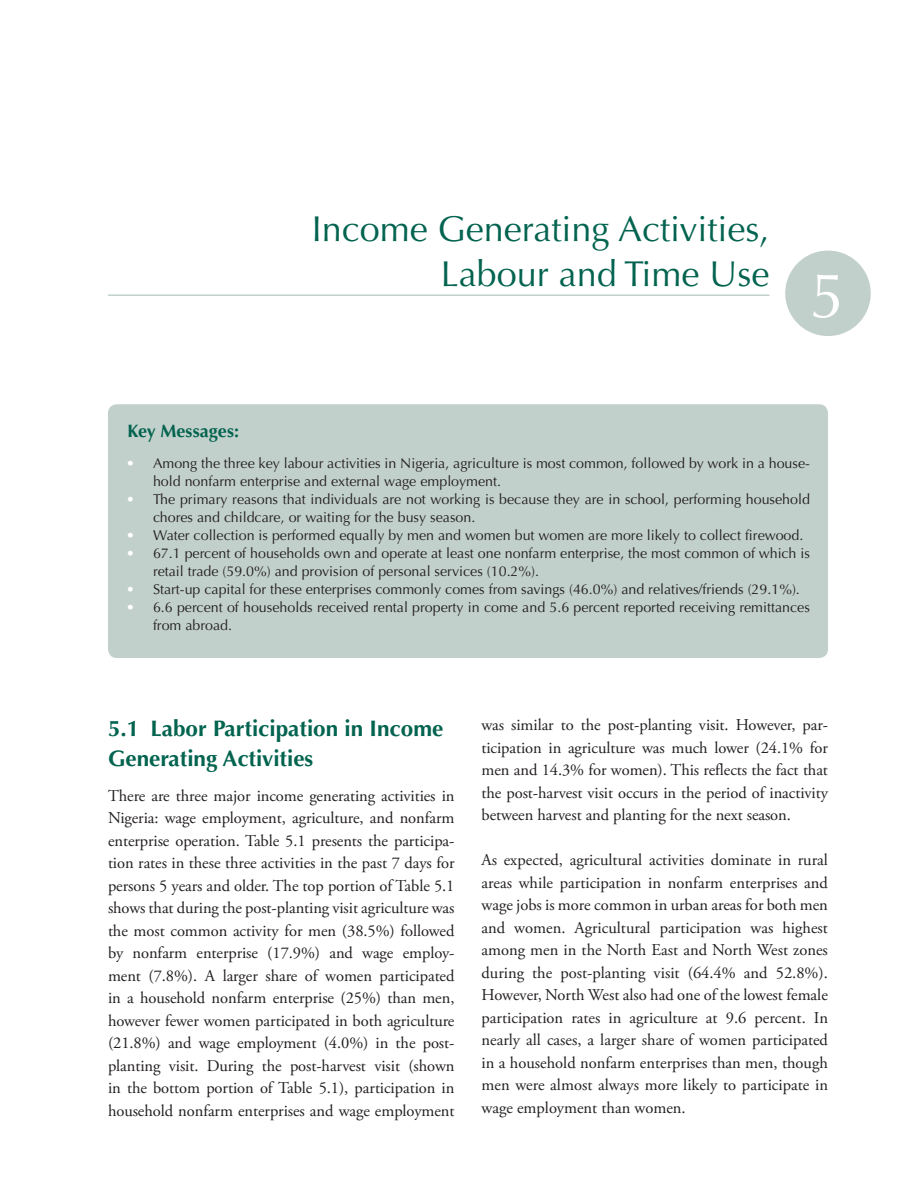
<style>
.page{position:relative;width:918px;height:1188px;background:#fff}
.page>*{position:absolute;margin:0;border:0;box-sizing:border-box;transform-origin:0 0}
.t1{font:63px "Optima LT Std";color:#fff}
.t2{font:36px/45px "Optima LT Std";color:#02634f;text-align:right}
.t3{font:700 22.5px/30px "Optima LT Std";color:#02634f}
.t4{font:700 18px "Optima LT Std";letter-spacing:.005em;color:#02634f}
.t5{font:16.5px/22.5px "Adobe Garamond Pro";letter-spacing:-.005em;color:#231f20;text-align:justify}
.t6{font:14.25px/18px "Optima LT Std";color:#231f20}
.s1{color:#fff}
</style>
<div class="page">
<div style="left:785px;top:251px;width:86px;height:85px;background:#c2d0cb;border-radius:50%"></div>
<div style="left:108px;top:404px;width:720px;height:254px;background:#c2d0cb;border-radius:9px"></div>
<hr style="left:108px;top:294px;width:662px;height:2px;background:#c2d0cb">
<h2 class="t2" style="left:312px;top:207px;width:459px">Income Generating Activities,<br>Labour and Time Use</h2>
<h1 class="t1" style="left:810px;top:259px;width:37px">5</h1>
<p class="t4" style="left:128px;top:420px;width:113px">Key Messages:</p>
<p class="t6" style="left:153px;top:455px;width:658px;text-indent:-27px"><span class="s1">•</span> Among the three key labour activities in Nigeria, agriculture is most common, followed by work in a house&shy;hold nonfarm enterprise and external wage employment.</p>
<p class="t6" style="left:153px;top:491px;width:659px;text-indent:-27px"><span class="s1">•</span> The primary reasons that individuals are not working is because they are in school, performing household chores and childcare, or waiting for the busy season.</p>
<p class="t6" style="left:126px;top:527px;width:679px"><span class="s1">•</span> Water collection is performed equally by men and women but women are more likely to collect firewood.</p>
<p class="t6" style="left:153px;top:545px;width:658px;text-indent:-27px"><span class="s1">•</span> 67.1 percent of households own and operate at least one nonfarm enterprise, the most common of which is retail trade (59.0%) and provision of personal services (10.2%).</p>
<p class="t6" style="left:126px;top:581px;width:675px"><span class="s1">•</span> Start-up capital for these enterprises commonly comes from savings (46.0%) and relatives/friends (29.1%).</p>
<p class="t6" style="left:153px;top:599px;width:658px;text-indent:-27px"><span class="s1">•</span> 6.6 percent of households received rental property in come and 5.6 percent reported receiving remittances from abroad.</p>
<h3 class="t3" style="left:108px;top:714px;width:337px">5.1 Labor Participation in Income<br>Generating Activities</h3>
<p class="t5" style="left:108px;top:785px;width:348px">There are three major income generating activities in Nigeria: wage employment, agriculture, and nonfarm enterprise operation. Table 5.1 presents the participa&shy;tion rates in these three activities in the past 7 days for persons 5 years and older. The top portion of Table 5.1 shows that during the post-planting visit agriculture was the most common activity for men (38.5%) followed by nonfarm enterprise (17.9%) and wage employ&shy;ment (7.8%). A larger share of women participated in a household nonfarm enterprise (25%) than men, however fewer women participated in both agriculture (21.8%) and wage employment (4.0%) in the post&shy;planting visit. During the post-harvest visit (shown in the bottom portion of Table 5.1), participation in household nonfarm enterprises and wage employment</p>
<p class="t5" style="left:482px;top:714px;width:348px">was similar to the post-planting visit. However, par&shy;ticipation in agriculture was much lower (24.1% for men and 14.3% for women). This reflects the fact that the post-harvest visit occurs in the period of inactivity between harvest and planting for the next season.</p>
<p class="t5" style="left:482px;top:849px;width:348px">As expected, agricultural activities dominate in rural areas while participation in nonfarm enterprises and wage jobs is more common in urban areas for both men and women. Agricultural participation was highest among men in the North East and North West zones during the post-planting visit (64.4% and 52.8%).<br>However, North West also had one of the lowest female participation rates in agriculture at 9.6 percent. In nearly all cases, a larger share of women participated in a household nonfarm enterprises than men, though men were almost always more likely to participate in wage employment than women.</p>
</div>
